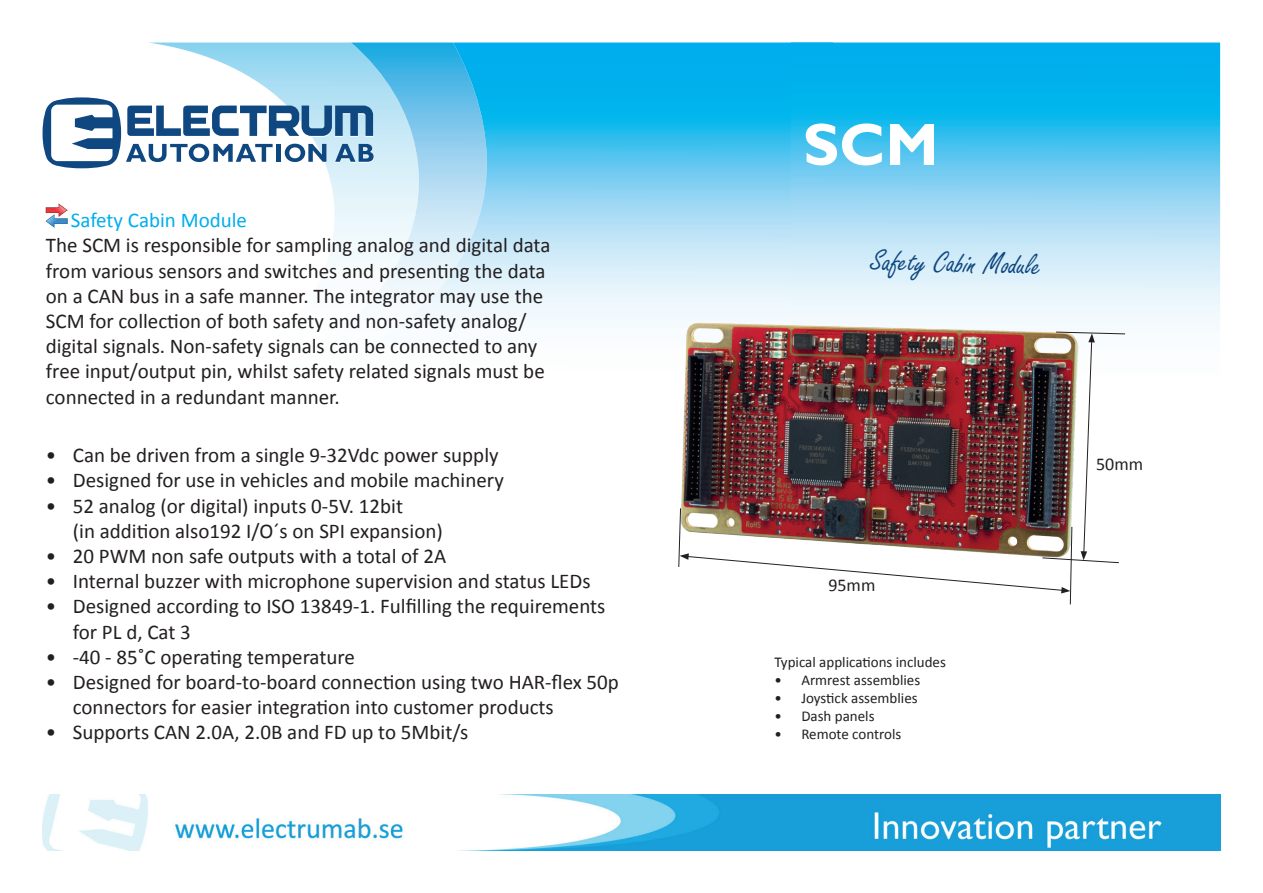
<style>
.page{position:relative;width:1263px;height:893px;background:#fff}
.page>*{position:absolute;margin:0;border:0;box-sizing:border-box;transform-origin:0 0}
.t1{font:700 60px "Gill Sans";color:#fff}
.t2{font:31.5px "Freestyle Script";color:#0f4781}
.t3{font:21px/25.2px "Calibri";color:#231f20}
.t4{font:21px "Calibri";color:#00aeef}
.t5{font:18px "Calibri";color:#231f20}
.t6{font:15px "Calibri";color:#231f20}
</style>
<div class="page">
<img style="left:152px;top:43px;width:638px;height:282px">
<img style="left:790px;top:43px;width:430px;height:292px">
<svg style="left:43px;top:97px;width:331px;height:72px"></svg>
<img style="left:43px;top:794px;width:1177px;height:56px">
<img style="left:681px;top:322px;width:397px;height:10px">
<img style="left:46px;top:203px;width:22px;height:24px">
<img style="left:678px;top:332px;width:447px;height:273px">
<p class="t4" style="left:71px;top:207px;width:178px">Safety Cabin Module</p>
<p class="t3" style="left:46px;top:233px;width:506px">The SCM is responsible for sampling analog and digital data from various sensors and switches and presenting the data on a CAN bus in a safe manner. The integrator may use the SCM for collection of both safety and non-safety analog/ digital signals. Non-safety signals can be connected to any free input/output pin, whilst safety related signals must be connected in a redundant manner.</p>
<p class="t3" style="left:46px;top:443px;width:454px">• Can be driven from a single 9-32Vdc power supply</p>
<p class="t3" style="left:46px;top:468px;width:459px">• Designed for use in vehicles and mobile machinery</p>
<p class="t3" style="left:73px;top:493px;width:371px;text-indent:-27px">• 52 analog (or digital) inputs 0-5V. 12bit<br>(in addition also192 I/O´s on SPI expansion)</p>
<p class="t3" style="left:46px;top:544px;width:402px">• 20 PWM non safe outputs with a total of 2A</p>
<p class="t3" style="left:46px;top:569px;width:546px">• Internal buzzer with microphone supervision and status LEDs</p>
<p class="t3" style="left:73px;top:594px;width:534px;text-indent:-27px">• Designed according to ISO 13849-1. Fulfilling the requirements for PL d, Cat 3</p>
<p class="t3" style="left:46px;top:644px;width:311px">• -40 - 85˚C operating temperature</p>
<p class="t3" style="left:73px;top:670px;width:548px;text-indent:-27px">• Designed for board-to-board connection using two HAR-flex 50p connectors for easier integration into customer products</p>
<p class="t3" style="left:46px;top:720px;width:424px">• Supports CAN 2.0A, 2.0B and FD up to 5Mbit/s</p>
<h1 class="t1" style="left:803px;top:109px;width:137px">SCM</h1>
<h2 class="t2" style="left:871px;top:244px;width:172px;rotate:1deg">Safety Cabin Module</h2>
<p class="t5" style="left:828px;top:573px;width:49px">95mm</p>
<p class="t6" style="left:774px;top:653px;width:173px">Typical applications includes</p>
<p class="t6" style="left:774px;top:671px;width:147px">• Armrest assemblies</p>
<p class="t6" style="left:774px;top:689px;width:145px">• Joystick assemblies</p>
<p class="t6" style="left:774px;top:707px;width:102px">• Dash panels</p>
<p class="t6" style="left:774px;top:725px;width:129px">• Remote controls</p>
<p class="t5" style="left:1096px;top:452px;width:49px">50mm</p>
</div>
